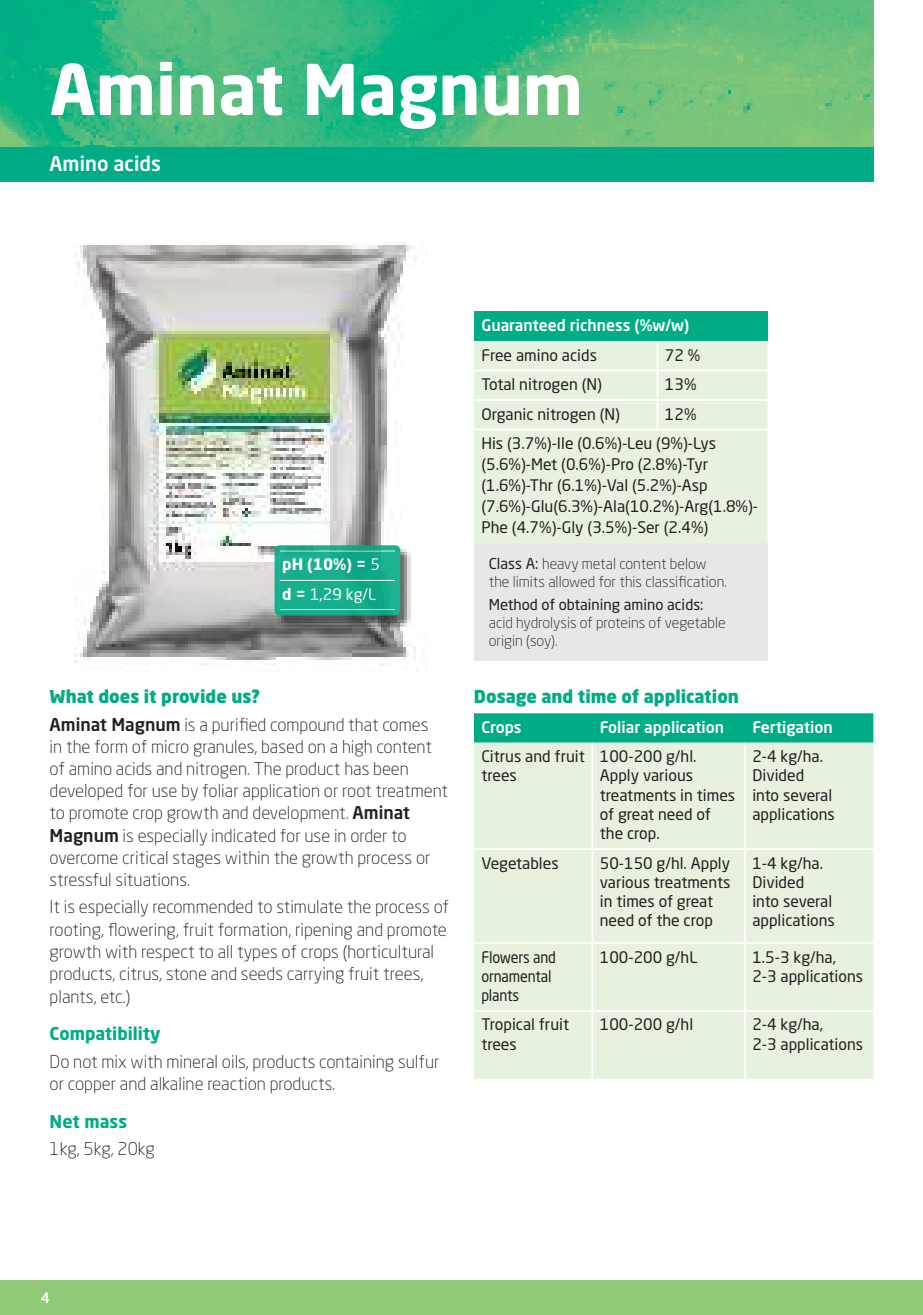
<style>
.page{position:relative;width:923px;height:1315px;background:#fff}
.page>*{position:absolute;margin:0;border:0;box-sizing:border-box;transform-origin:0 0}
.t1{font:700 68.95px "Neo Sans W1 G";color:#fff}
.t2{font:500 20.12px "Neo Sans W1 G";color:#fff}
.t3{font:300 17.5px/22.2px "Neo Sans W1 G";color:#221f20}
.t4{font:900 17.5px "Neo Sans W1 G";color:#00ac86}
.t5{font:700 17.5px "Neo Sans W1 G";color:#00ac86}
.t6{font:15.75px/19.2px "Neo Sans W1 G";color:#221f20}
.t7{font:500 15.75px "Neo Sans W1 G";color:#fff}
.t8{font:15.75px/19.2px "Neo Sans W1 G";color:#221f20;scale:.91 1}
.t9{font:700 15.75px/29.4px "Neo Sans W1 G";color:#fff}
.t10{font:300 14.88px/17.8px "Neo Sans W1 G";color:#221f20}
.t11{font:14.88px "Neo Sans W1 G";color:#221f20}
.t12{font:14px "Neo Sans W1 G";color:#fff}
.s1{font-weight:400}
.s2{font-weight:900;color:#00ac86}
.s3{font-weight:500}
</style>
<div class="page">
<div style="left:0;top:1280px;width:923px;height:35px;background:#90ca76"></div>
<img style="left:74px;top:242px;width:480px;height:499px">
<div style="left:474px;top:713px;width:399px;height:29px;background:#00ac86"></div>
<div style="left:474px;top:742px;width:399px;height:336px;background:#e6f1df"></div>
<hr style="left:591px;top:742px;width:2px;height:106px;background:#fff">
<hr style="left:744px;top:742px;width:2px;height:106px;background:#fff">
<hr style="left:474px;top:848px;width:118px;height:2px;background:#fff">
<hr style="left:592px;top:848px;width:153px;height:2px;background:#fff">
<hr style="left:591px;top:850px;width:2px;height:92px;background:#fff">
<hr style="left:745px;top:848px;width:128px;height:2px;background:#fff">
<hr style="left:744px;top:850px;width:2px;height:92px;background:#fff">
<hr style="left:474px;top:942px;width:118px;height:2px;background:#fff">
<hr style="left:592px;top:942px;width:153px;height:2px;background:#fff">
<hr style="left:591px;top:944px;width:2px;height:66px;background:#fff">
<hr style="left:745px;top:942px;width:128px;height:2px;background:#fff">
<hr style="left:744px;top:944px;width:2px;height:66px;background:#fff">
<hr style="left:474px;top:1010px;width:118px;height:2px;background:#fff">
<hr style="left:592px;top:1010px;width:153px;height:2px;background:#fff">
<hr style="left:591px;top:1012px;width:2px;height:66px;background:#fff">
<hr style="left:745px;top:1010px;width:128px;height:2px;background:#fff">
<hr style="left:744px;top:1012px;width:2px;height:66px;background:#fff">
<div style="left:474px;top:312px;width:293px;height:29px;background:#00ac86"></div>
<div style="left:474px;top:341px;width:293px;height:202px;background:#e6f1df"></div>
<hr style="left:656px;top:341px;width:2px;height:29px;background:#fff">
<hr style="left:474px;top:370px;width:183px;height:1px;background:#fff">
<hr style="left:657px;top:370px;width:110px;height:1px;background:#fff">
<hr style="left:656px;top:371px;width:2px;height:28px;background:#fff">
<hr style="left:474px;top:399px;width:183px;height:2px;background:#fff">
<hr style="left:657px;top:399px;width:110px;height:2px;background:#fff">
<hr style="left:656px;top:401px;width:2px;height:27px;background:#fff">
<hr style="left:474px;top:428px;width:183px;height:2px;background:#fff">
<hr style="left:657px;top:428px;width:110px;height:2px;background:#fff">
<div style="left:474px;top:543px;width:293px;height:117px;background:#e6e7e8"></div>
<div style="left:274px;top:545px;width:137px;height:81px;background:#221f20;opacity:.75"></div>
<svg style="left:280px;top:551px;width:114px;height:58px"></svg>
<hr style="left:280px;top:580px;width:115px;height:1px;background:#fff">
<div style="left:274px;top:545px;width:126px;height:70px;border:5px solid #00ac86;border-radius:3px"></div>
<img style="left:0;top:0;width:873px;height:148px">
<div style="left:0;top:148px;width:873px;height:34px;background:#00ac86"></div>
<h1 class="t1" style="left:50px;top:61px;width:535px">Aminat Magnum</h1>
<p class="t2" style="left:50px;top:156px;width:113px">Amino acids</p>
<p class="t9" style="left:282px;top:551px;width:99px">pH (10%) = <span class="s1">5 </span>d = <span class="s1">1,29 kg/L</span></p>
<p class="t3" style="left:50px;top:685px;width:380px;line-height:27.1px"><span class="s2">What does it provide us?<br></span><span class="s3">Aminat Magnum</span> is a purified compound that comes</p>
<p class="t3" style="left:50px;top:737px;width:400px">in the form of micro granules, based on a high content of amino acids and nitrogen. The product has been developed for use by foliar application or root treatment to promote crop growth and development. <span class="s3">Aminat Magnum</span> is especially indicated for use in order to overcome critical stages within the growth process or stressful situations.</p>
<p class="t3" style="left:50px;top:897px;width:401px">It is especially recommended to stimulate the process of rooting, flowering, fruit formation, ripening and promote growth with respect to all types of crops (horticultural products, citrus, stone and seeds carrying fruit trees, plants, etc.)</p>
<p class="t5" style="left:50px;top:1027px;width:113px">Compatibility</p>
<p class="t3" style="left:50px;top:1051px;width:391px">Do not mix with mineral oils, products containing sulfur or copper and alkaline reaction products.</p>
<p class="t5" style="left:50px;top:1114px;width:79px">Net mass</p>
<p class="t3" style="left:50px;top:1138px;width:107px">1kg, 5kg, 20kg</p>
<p class="t7" style="left:481px;top:319px;width:209px">Guaranteed richness (%w/w)</p>
<p class="t6" style="left:481px;top:347px;width:117px">Free amino acids</p>
<p class="t6" style="left:665px;top:347px;width:37px">72 %</p>
<p class="t6" style="left:481px;top:376px;width:122px">Total nitrogen (N)</p>
<p class="t6" style="left:665px;top:376px;width:33px">13%</p>
<p class="t6" style="left:481px;top:405px;width:140px">Organic nitrogen (N)</p>
<p class="t6" style="left:481px;top:400px;width:236px;line-height:29.4px;text-indent:184px">12%<br>His (3.7%)-Ile (0.6%)-Leu (9%)-Lys</p>
<p class="t6" style="left:481px;top:455px;width:278px;line-height:21px">(5.6%)-Met (0.6%)-Pro (2.8%)-Tyr (1.6%)-Thr (6.1%)-Val (5.2%)-Asp (7.6%)-Glu(6.3%)-Ala(10.2%)-Arg(1.8%)- Phe (4.7%)-Gly (3.5%)-Ser (2.4%)</p>
<p class="t10" style="left:489px;top:556px;width:240px"><span class="s1">Class A:</span> heavy metal content below the limits allowed for this classification.</p>
<p class="t11" style="left:489px;top:598px;width:216px">Method of obtaining amino acids:</p>
<p class="t10" style="left:489px;top:614px;width:238px">acid hydrolysis of proteins of vegetable origin (soy).</p>
<p class="t4" style="left:474px;top:689px;width:266px">Dosage and time of application</p>
<p class="t7" style="left:481px;top:720px;width:42px">Crops</p>
<p class="t7" style="left:600px;top:720px;width:126px">Foliar application</p>
<p class="t7" style="left:752px;top:720px;width:82px">Fertigation</p>
<p class="t6" style="left:481px;top:748px;width:105px">Citrus and fruit trees</p>
<p class="t6" style="left:600px;top:748px;width:137px">100-200 g/hl.<br>Apply various treatments in times of great need of the crop.</p>
<p class="t6" style="left:752px;top:748px;width:84px">2-4 kg/ha.<br>Divided into several applications</p>
<p class="t6" style="left:481px;top:854px;width:79px">Vegetables</p>
<p class="t6" style="left:600px;top:854px;width:132px">50-150 g/hl. Apply various treatments in times of great need of the crop</p>
<p class="t6" style="left:752px;top:854px;width:84px">1-4 kg/ha.<br>Divided into several applications</p>
<p class="t8" style="left:481px;top:948px;width:84px">Flowers and ornamental plants</p>
<p class="t6" style="left:600px;top:948px;width:99px">100-200 g/hL</p>
<p class="t6" style="left:752px;top:948px;width:112px">1.5-3 kg/ha,<br>2-3 applications</p>
<p class="t6" style="left:481px;top:1016px;width:89px">Tropical fruit trees</p>
<p class="t6" style="left:600px;top:1016px;width:95px">100-200 g/hl</p>
<p class="t6" style="left:752px;top:1016px;width:112px">2-4 kg/ha,<br>2-3 applications</p>
<p class="t12" style="left:41px;top:1291px;width:10px">4</p>
</div>
